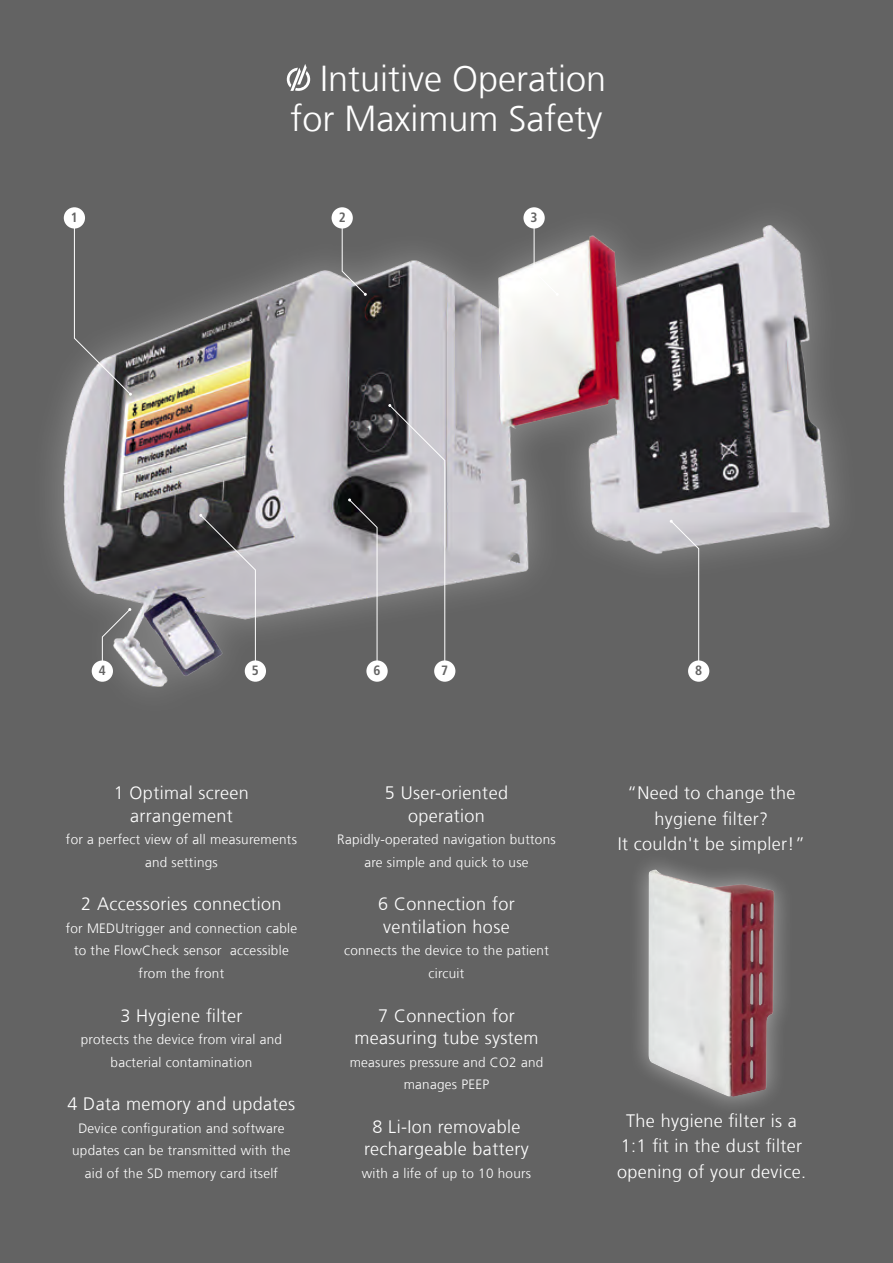
<style>
.page{position:relative;width:893px;height:1263px;background:#636363}
.page>*{position:absolute;margin:0;border:0;box-sizing:border-box;transform-origin:0 0}
.t1{font:300 36px/40.5px "Frutiger LT Com";color:#fff;text-align:right}
.t2{font:300 18px/22.5px "Frutiger LT Com";letter-spacing:.02em;color:#fff;text-align:center}
.t3{font:300 13.5px/22.5px "Frutiger LT Com";letter-spacing:.02em;color:#fff;text-align:center}
.t4{font:700 condensed 13.5px "Frutiger LT Com";color:#636363}
</style>
<div class="page">
<svg style="left:287px;top:64px;width:23px;height:27px"></svg>
<div style="left:51px;top:215px;width:790px;height:472px;background:#fff;opacity:.54"></div>
<svg style="left:74px;top:218px;width:58px;height:178px"></svg>
<div style="left:64px;top:207px;width:21px;height:22px;background:#fff;border-radius:50%"></div>
<svg style="left:341px;top:218px;width:26px;height:78px"></svg>
<div style="left:332px;top:207px;width:21px;height:22px;background:#fff;border-radius:50%"></div>
<svg style="left:533px;top:218px;width:26px;height:78px"></svg>
<div style="left:523px;top:207px;width:22px;height:22px;background:#fff;border-radius:50%"></div>
<svg style="left:388px;top:404px;width:58px;height:268px"></svg>
<div style="left:434px;top:660px;width:21px;height:22px;background:#fff;border-radius:50%"></div>
<svg style="left:670px;top:520px;width:29px;height:152px"></svg>
<div style="left:688px;top:660px;width:21px;height:22px;background:#fff;border-radius:50%"></div>
<svg style="left:348px;top:498px;width:30px;height:174px"></svg>
<div style="left:366px;top:660px;width:22px;height:22px;background:#fff;border-radius:50%"></div>
<svg style="left:102px;top:608px;width:29px;height:63px"></svg>
<div style="left:92px;top:660px;width:21px;height:22px;background:#fff;border-radius:50%"></div>
<svg style="left:199px;top:514px;width:57px;height:158px"></svg>
<div style="left:245px;top:660px;width:21px;height:22px;background:#fff;border-radius:50%"></div>
<div style="left:635px;top:859px;width:151px;height:239px;background:#fff;opacity:.41"></div>
<h1 class="t1" style="left:290px;top:58px;width:317px">Intuitive Operation for Maximum Safety</h1>
<p class="t4" style="left:71px;top:209px;width:9px">1</p>
<p class="t4" style="left:339px;top:209px;width:9px">2</p>
<p class="t4" style="left:531px;top:209px;width:9px">3</p>
<p class="t4" style="left:99px;top:662px;width:9px">4</p>
<p class="t4" style="left:252px;top:662px;width:9px">5</p>
<p class="t4" style="left:374px;top:662px;width:9px">6</p>
<p class="t4" style="left:441px;top:662px;width:9px">7</p>
<p class="t4" style="left:695px;top:662px;width:9px">8</p>
<h2 class="t2" style="left:114px;top:782px;width:137px">1 Optimal screen arrangement</h2>
<p class="t3" style="left:66px;top:828px;width:232px">for a perfect view of all measurements and settings</p>
<h2 class="t2" style="left:81px;top:893px;width:202px">2 Accessories connection</h2>
<p class="t3" style="left:66px;top:917px;width:233px">for MEDUtrigger and connection cable to the FlowCheck sensor accessible from the front</p>
<h2 class="t2" style="left:120px;top:1004px;width:124px">3 Hygiene filter</h2>
<p class="t3" style="left:81px;top:1028px;width:203px">protects the device from viral and bacterial contamination</p>
<h2 class="t2" style="left:68px;top:1093px;width:229px">4 Data memory and updates</h2>
<p class="t3" style="left:72px;top:1117px;width:220px">Device configuration and software updates can be transmitted with the aid of the SD memory card itself</p>
<h2 class="t2" style="left:385px;top:782px;width:125px">5 User-oriented operation</h2>
<p class="t3" style="left:337px;top:828px;width:220px">Rapidly-operated navigation buttons are simple and quick to use</p>
<h2 class="t2" style="left:378px;top:893px;width:138px;text-align:left">6 Connection for ventilation hose</h2>
<p class="t3" style="left:344px;top:939px;width:206px">connects the device to the patient circuit</p>
<h2 class="t2" style="left:354px;top:1004px;width:186px">7 Connection for measuring tube system</h2>
<p class="t3" style="left:350px;top:1051px;width:195px">measures pressure and CO2 and manages PEEP</p>
<h2 class="t2" style="left:364px;top:1115px;width:166px">8 Li-Ion removable rechargeable battery</h2>
<p class="t3" style="left:362px;top:1162px;width:171px">with a life of up to 10 hours</p>
<h2 class="t2" style="left:618px;top:780px;width:189px;line-height:25.5px">“Need to change the hygiene filter?<br>It couldn't be simpler!”</h2>
<h2 class="t2" style="left:617px;top:1108px;width:190px;line-height:25.5px">The hygiene filter is a<br>1:1 fit in the dust filter opening of your device.</h2>
</div>
